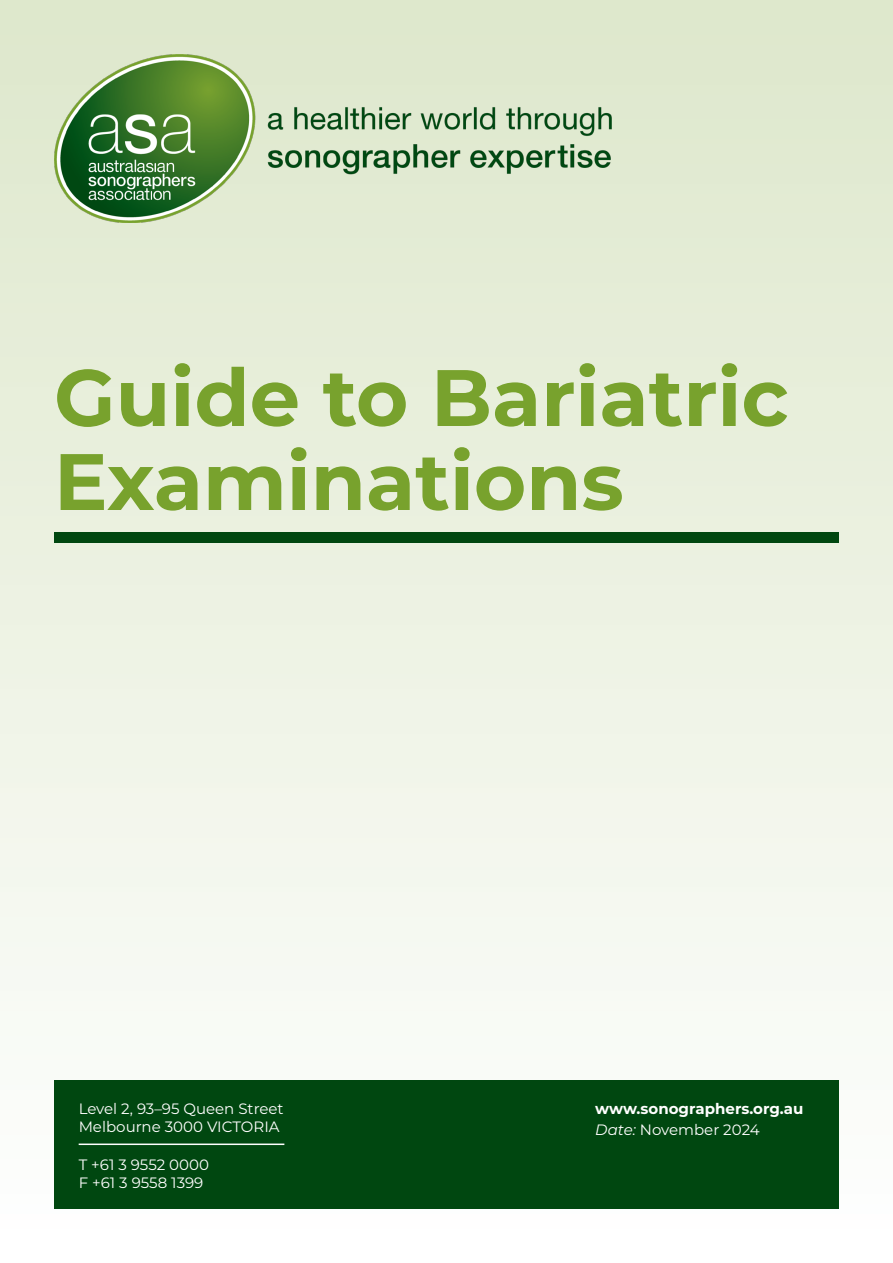
<style>
.page{position:relative;width:893px;height:1263px;background:#fff}
.page>*{position:absolute;margin:0;border:0;box-sizing:border-box;transform-origin:0 0}
.t1{font:700 79.8px "Montserrat";color:#78a22d}
.t2{font:15px "Montserrat";color:#fff}
.t3{font:700 15px "Montserrat";color:#fff}
.s1{font-style:italic}
</style>
<div class="page">
<div style="left:0;top:0;width:893px;height:1263px;background:linear-gradient(to bottom,#dee7cb,#fdfefd)"></div>
<img style="left:54px;top:54px;width:562px;height:168px">
<div style="left:54px;top:532px;width:785px;height:11px;background:#004710"></div>
<div style="left:55px;top:1080px;width:784px;height:129px;background:#004710"></div>
<hr style="left:79px;top:1143px;width:205px;height:2px;background:#fff">
<p class="t1" style="left:54px;top:340px;width:736px">Guide to Bariatric</p>
<p class="t1" style="left:54px;top:424px;width:571px">Examinations</p>
<p class="t2" style="left:79px;top:1099px;width:207px">Level 2, 93–95 Queen Street</p>
<p class="t2" style="left:79px;top:1117px;width:202px">Melbourne 3000 VICTORIA</p>
<p class="t2" style="left:79px;top:1154px;width:132px">T +61 3 9552 0000</p>
<p class="t2" style="left:79px;top:1172px;width:126px">F +61 3 9558 1399</p>
<p class="t3" style="left:595px;top:1098px;width:210px">www.sonographers.org.au</p>
<p class="t2" style="left:595px;top:1120px;width:166px"><span class="s1">Date:</span> November 2024</p>
</div>
